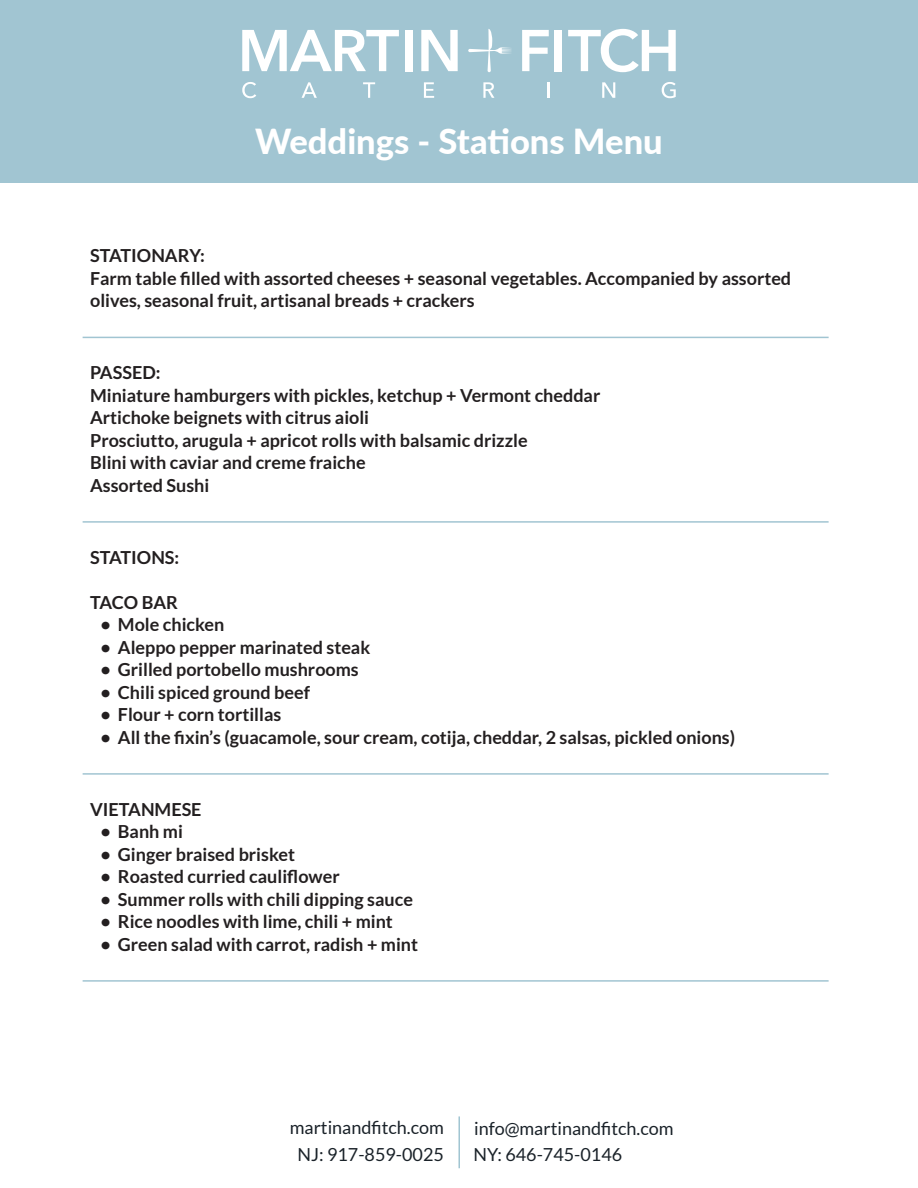
<style>
.page{position:relative;width:918px;height:1188px;background:#fff}
.page>*{position:absolute;margin:0;border:0;box-sizing:border-box;transform-origin:0 0}
.t1{font:800 34.5px "Lato";color:#fff}
.contents_no_indent{font:700 18px/22.5px "Lato";color:#231f20}
.t2{font:18px "Lato";color:#1a2229}
.t3{font:18px "Lato";color:#1a2229}
</style>
<div class="page">
<div style="left:0;top:0;width:918px;height:182px;background:#a1c5d2"></div>
<svg style="left:242px;top:30px;width:157px;height:41px"></svg>
<div style="left:405px;top:30px;width:7px;height:41px;background:#fff"></div>
<svg style="left:421px;top:30px;width:37px;height:41px"></svg>
<svg style="left:522px;top:30px;width:27px;height:41px"></svg>
<div style="left:555px;top:30px;width:7px;height:41px;background:#fff"></div>
<svg style="left:568px;top:29px;width:108px;height:43px"></svg>
<svg style="left:468px;top:29px;width:43px;height:43px"></svg>
<svg style="left:242px;top:82px;width:14px;height:16px"></svg>
<svg style="left:302px;top:82px;width:15px;height:16px"></svg>
<svg style="left:363px;top:82px;width:12px;height:16px"></svg>
<svg style="left:424px;top:82px;width:10px;height:16px"></svg>
<svg style="left:483px;top:82px;width:11px;height:16px"></svg>
<svg style="left:548px;top:82px;width:2px;height:16px"></svg>
<svg style="left:602px;top:82px;width:13px;height:16px"></svg>
<svg style="left:662px;top:82px;width:14px;height:16px"></svg>
<hr style="left:458px;top:1116px;width:2px;height:52px;background:#a1c5d2">
<hr style="left:83px;top:337px;width:746px;height:1px;background:#a1c5d2">
<hr style="left:83px;top:521px;width:746px;height:2px;background:#a1c5d2">
<hr style="left:83px;top:773px;width:746px;height:2px;background:#a1c5d2">
<hr style="left:83px;top:980px;width:746px;height:2px;background:#a1c5d2">
<p class="t1" style="left:255px;top:116px;width:409px">Weddings - Stations Menu</p>
<p class="contents_no_indent" style="left:90px;top:244px;width:703px">STATIONARY:<br>Farm table filled with assorted cheeses + seasonal vegetables. Accompanied by assorted olives, seasonal fruit, artisanal breads + crackers</p>
<p class="contents_no_indent" style="left:90px;top:361px;width:512px">PASSED:<br>Miniature hamburgers with pickles, ketchup + Vermont cheddar Artichoke beignets with citrus aioli<br>Prosciutto, arugula + apricot rolls with balsamic drizzle<br>Blini with caviar and creme fraiche<br>Assorted Sushi</p>
<p class="contents_no_indent" style="left:90px;top:546px;width:91px">STATIONS:</p>
<p class="contents_no_indent" style="left:90px;top:591px;width:89px">TACO BAR</p>
<p class="contents_no_indent" style="left:101px;top:613px;width:125px">• Mole chicken</p>
<p class="contents_no_indent" style="left:101px;top:636px;width:271px">• Aleppo pepper marinated steak</p>
<p class="contents_no_indent" style="left:101px;top:658px;width:260px">• Grilled portobello mushrooms</p>
<p class="contents_no_indent" style="left:101px;top:681px;width:211px">• Chili spiced ground beef</p>
<p class="contents_no_indent" style="left:101px;top:703px;width:182px">• Flour + corn tortillas</p>
<p class="contents_no_indent" style="left:101px;top:726px;width:636px">• All the fixin’s (guacamole, sour cream, cotija, cheddar, 2 salsas, pickled onions)</p>
<p class="contents_no_indent" style="left:90px;top:798px;width:113px">VIETANMESE</p>
<p class="contents_no_indent" style="left:101px;top:820px;width:84px">• Banh mi</p>
<p class="contents_no_indent" style="left:101px;top:843px;width:196px">• Ginger braised brisket</p>
<p class="contents_no_indent" style="left:101px;top:865px;width:241px">• Roasted curried cauliflower</p>
<p class="contents_no_indent" style="left:101px;top:888px;width:314px">• Summer rolls with chili dipping sauce</p>
<p class="contents_no_indent" style="left:101px;top:910px;width:294px">• Rice noodles with lime, chili + mint</p>
<p class="contents_no_indent" style="left:101px;top:933px;width:319px">• Green salad with carrot, radish + mint</p>
<p class="t2" style="left:290px;top:1118px;width:156px">martinandfitch.com</p>
<p class="t3" style="left:297px;top:1144px;width:148px">NJ: 917-859-0025</p>
<p class="t2" style="left:474px;top:1118px;width:201px">info@martinandfitch.com</p>
<p class="t2" style="left:474px;top:1145px;width:150px">NY: 646-745-0146</p>
</div>
